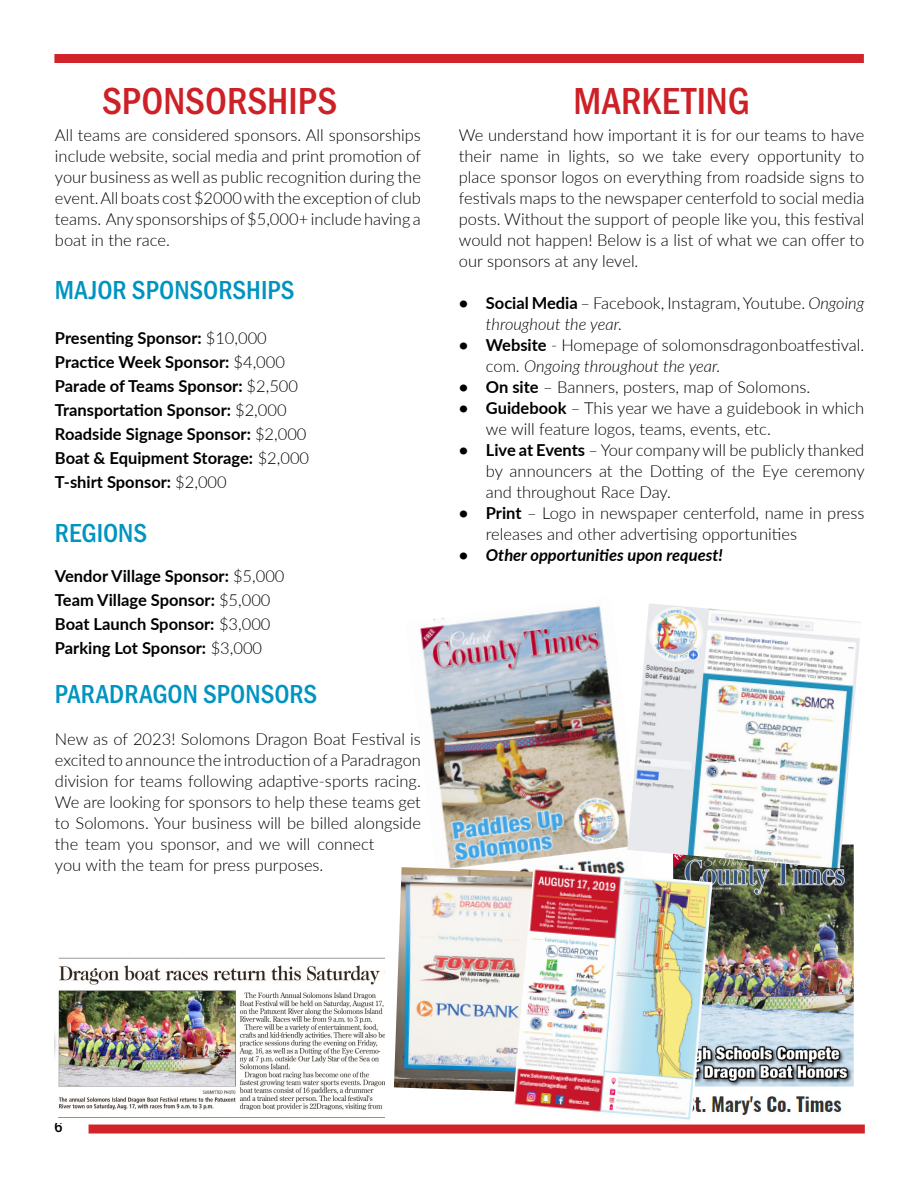
<style>
.page{position:relative;width:918px;height:1188px;background:#fff}
.page>*{position:absolute;margin:0;border:0;box-sizing:border-box;transform-origin:0 0}
.HEADING{font:500 39px "Franklin Gothic URW Con";color:#cd2027}
.HEADING_4{font:500 27px "Franklin Gothic URW Con";color:#0094c0}
.t1{font:300 16.5px/21px "Lato";color:#000}
.t2{font:700 16.5px "Lato";color:#000}
.t3{font:italic 700 16.5px "Lato";color:#000}
.t4{font:500 16.5px "Franklin Gothic URW Con";color:#000}
.s1{font-weight:700}
.s2{font-style:italic}
.s3{font-weight:300}
</style>
<div class="page">
<div style="left:54px;top:54px;width:810px;height:9px;background:#d1232a"></div>
<div style="left:89px;top:1125px;width:776px;height:9px;background:#d1232a"></div>
<img style="left:420px;top:606px;width:207px;height:261px">
<img style="left:713px;top:868px;width:141px;height:247px">
<img style="left:627px;top:603px;width:234px;height:265px">
<img style="left:394px;top:867px;width:119px;height:225px">
<img style="left:55px;top:957px;width:330px;height:161px">
<img style="left:513px;top:867px;width:200px;height:253px">
<p class="HEADING" style="left:102px;top:75px;width:237px">SPONSORSHIPS</p>
<p class="HEADING" style="left:573px;top:75px;width:178px">MARKETING</p>
<p class="t1" style="left:459px;top:124px;width:407px;text-align:justify">We understand how important it is for our teams to have their name in lights, so we take every opportunity to place sponsor logos on everything from roadside signs to festivals maps to the newspaper centerfold to social media posts. Without the support of people like you, this festival would not happen! Below is a list of what we can offer to our sponsors at any level.</p>
<p class="t1" style="left:486px;top:292px;width:380px;text-indent:-27px"><span class="s1">• Social Media</span> – Facebook, Instagram, Youtube. <span class="s2">Ongoing throughout the year.</span></p>
<p class="t1" style="left:486px;top:334px;width:380px;text-indent:-27px"><span class="s1">• Website</span> - Homepage of solomonsdragonboatfestival. com. <span class="s2">Ongoing throughout the year.</span></p>
<p class="t1" style="left:459px;top:376px;width:353px"><span class="s1">• On site</span> – Banners, posters, map of Solomons.</p>
<p class="t1" style="left:486px;top:397px;width:380px;text-indent:-27px"><span class="s1">• Guidebook</span> – This year we have a guidebook in which we will feature logos, teams, events, etc.</p>
<p class="t1" style="left:486px;top:439px;width:380px;text-align:justify;text-indent:-27px"><span class="s1">• Live at Events</span> – Your company will be publicly thanked by announcers at the Dotting of the Eye ceremony and throughout Race Day.</p>
<p class="t1" style="left:486px;top:502px;width:380px;text-indent:-27px"><span class="s1">• Print</span> – Logo in newspaper centerfold, name in press releases and other advertising opportunities</p>
<p class="t3" style="left:459px;top:543px;width:265px">• Other opportunities upon request!</p>
<p class="t1" style="left:55px;top:124px;width:368px;text-align:justify">All teams are considered sponsors. All sponsorships include website, social media and print promotion of your business as well as public recognition during the event. All boats cost $2000 with the exception of club teams. Any sponsorships of $5,000+ include having a boat in the race.</p>
<p class="HEADING_4" style="left:55px;top:273px;width:241px">MAJOR SPONSORSHIPS</p>
<p class="t2" style="left:55px;top:326px;width:213px">Presenting Sponsor: <span class="s3">$10,000</span></p>
<p class="t2" style="left:55px;top:350px;width:232px">Practice Week Sponsor: <span class="s3">$4,000</span></p>
<p class="t2" style="left:55px;top:374px;width:245px">Parade of Teams Sponsor: <span class="s3">$2,500</span></p>
<p class="t2" style="left:55px;top:398px;width:233px">Transportation Sponsor: <span class="s3">$2,000</span></p>
<p class="t2" style="left:55px;top:422px;width:253px">Roadside Signage Sponsor: <span class="s3">$2,000</span></p>
<p class="t2" style="left:55px;top:446px;width:256px">Boat &amp; Equipment Storage: <span class="s3">$2,000</span></p>
<p class="t2" style="left:55px;top:470px;width:173px">T-shirt Sponsor: <span class="s3">$2,000</span></p>
<p class="HEADING_4" style="left:55px;top:515px;width:94px">REGIONS</p>
<p class="t2" style="left:55px;top:564px;width:231px">Vendor Village Sponsor: <span class="s3">$5,000</span></p>
<p class="t2" style="left:55px;top:588px;width:217px">Team Village Sponsor: <span class="s3">$5,000</span></p>
<p class="t2" style="left:55px;top:612px;width:217px">Boat Launch Sponsor: <span class="s3">$3,000</span></p>
<p class="t2" style="left:55px;top:636px;width:209px">Parking Lot Sponsor: <span class="s3">$3,000</span></p>
<p class="HEADING_4" style="left:55px;top:676px;width:264px">PARADRAGON SPONSORS</p>
<p class="t1" style="left:55px;top:728px;width:367px">New as of 2023! Solomons Dragon Boat Festival is excited to announce the introduction of a Paradragon division for teams following adaptive-sports racing.<br>We are looking for sponsors to help these teams get to Solomons. Your business will be billed alongside the team you sponsor, and we will connect<br>you with the team for press purposes.</p>
<p class="t4" style="left:54px;top:1116px;width:10px">6</p>
</div>
